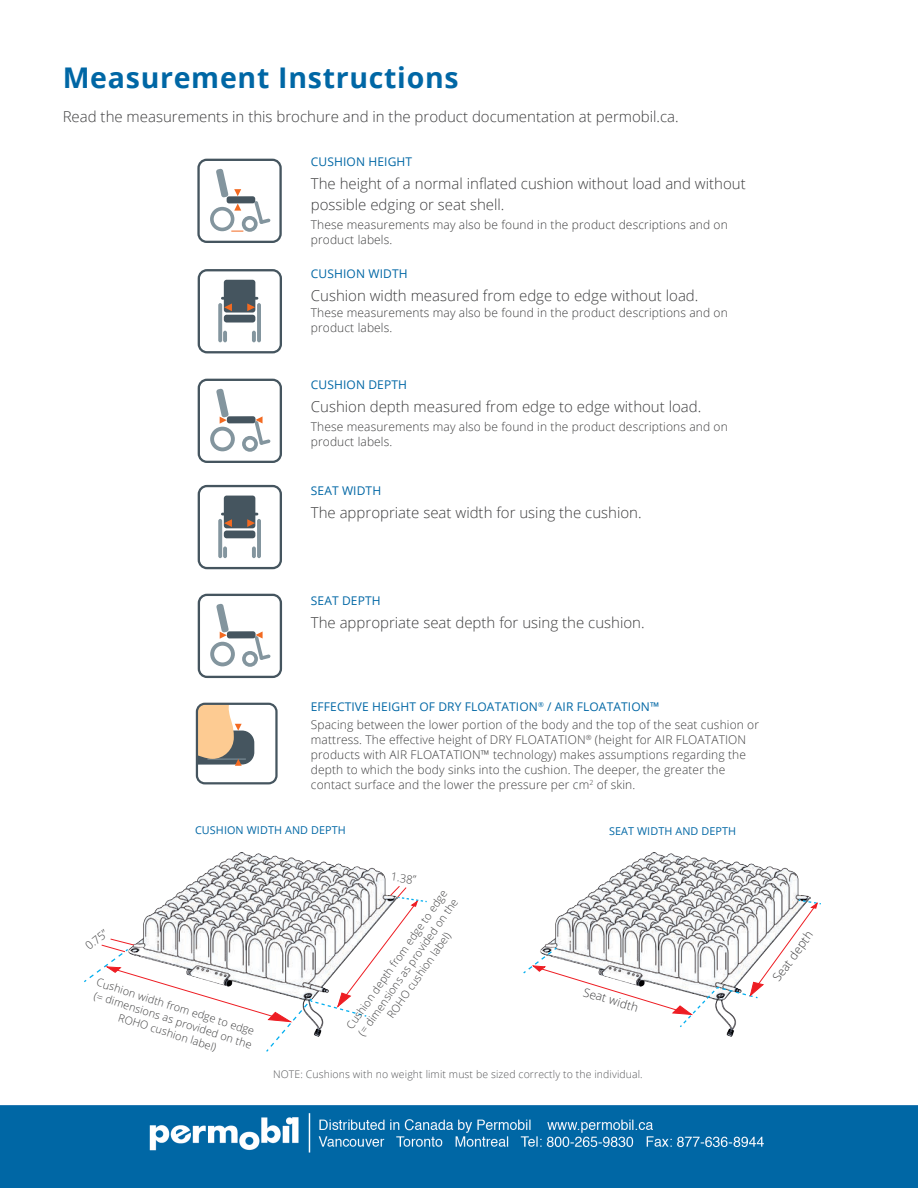
<style>
.page{position:relative;width:918px;height:1188px;background:#fff}
.page>*{position:absolute;margin:0;border:0;box-sizing:border-box;transform-origin:0 0}
.Header_1{font:700 28.5px "Open Sans";letter-spacing:.025em;color:#0067a5}
.Body_Copy{font:300 15px/21px "Open Sans";color:#3e3e3f}
.Body_Copy-2{font:300 12px/15px "Open Sans";letter-spacing:.01em;color:#3e3e3f}
.Ideal{font:12px "Open Sans";letter-spacing:.01em;color:#0067a5}
.t1{font:300 11.85px "Open Sans";color:#3e3e3f}
.t2{font:300 11.1px "Open Sans";color:#3e3e3f}
.t3{font:300 10.8px/13.4px "Open Sans";color:#3e3e3f;text-align:center}
.Dimensions{font:10.8px "Open Sans";letter-spacing:.01em;color:#0067a5}
.Dimensions-2{font:300 10.5px "Open Sans";letter-spacing:.01em;color:#57585a}
</style>
<div class="page">
<svg style="left:198px;top:269px;width:84px;height:84px"></svg>
<svg style="left:198px;top:485px;width:84px;height:84px"></svg>
<svg style="left:198px;top:379px;width:84px;height:84px"></svg>
<div style="left:227px;top:416px;width:29px;height:7px;background:#45555f;border-radius:3px"></div>
<div style="left:210px;top:427px;width:25px;height:24px;border:4px solid #83959e;border-radius:50%"></div>
<svg style="left:198px;top:594px;width:84px;height:84px"></svg>
<div style="left:227px;top:631px;width:29px;height:7px;background:#45555f;border-radius:3px"></div>
<div style="left:210px;top:642px;width:25px;height:24px;border:4px solid #83959e;border-radius:50%"></div>
<svg style="left:197px;top:159px;width:85px;height:84px"></svg>
<img style="left:188px;top:852px;width:198px;height:33px">
<svg style="left:84px;top:885px;width:343px;height:167px"></svg>
<img style="left:584px;top:853px;width:226px;height:184px">
<svg style="left:523px;top:899px;width:298px;height:130px"></svg>
<svg style="left:196px;top:703px;width:82px;height:81px"></svg>
<img style="left:0;top:1105px;width:918px;height:83px">
<p class="Header_1" style="left:63px;top:57px;width:397px">Measurement Instructions</p>
<p class="Body_Copy" style="left:63px;top:106px;width:618px">Read the measurements in this brochure and in the product documentation at permobil.ca.</p>
<p class="Ideal" style="left:311px;top:154px;width:103px">CUSHION HEIGHT</p>
<p class="Body_Copy" style="left:311px;top:173px;width:436px">The height of a normal inflated cushion without load and without possible edging or seat shell.</p>
<p class="Body_Copy-2" style="left:311px;top:217px;width:418px">These measurements may also be found in the product descriptions and on product labels.</p>
<p class="Ideal" style="left:311px;top:265px;width:98px">CUSHION WIDTH</p>
<p class="Body_Copy" style="left:311px;top:285px;width:389px">Cushion width measured from edge to edge without load.</p>
<p class="Body_Copy-2" style="left:311px;top:305px;width:418px">These measurements may also be found in the product descriptions and on product labels.</p>
<p class="Ideal" style="left:311px;top:377px;width:98px">CUSHION DEPTH</p>
<p class="Body_Copy" style="left:311px;top:396px;width:392px">Cushion depth measured from edge to edge without load.</p>
<p class="Body_Copy-2" style="left:311px;top:419px;width:418px">These measurements may also be found in the product descriptions and on product labels.</p>
<p class="Ideal" style="left:311px;top:483px;width:72px">SEAT WIDTH</p>
<p class="Body_Copy" style="left:311px;top:502px;width:332px">The appropriate seat width for using the cushion.</p>
<p class="Ideal" style="left:311px;top:592px;width:71px">SEAT DEPTH</p>
<p class="Body_Copy" style="left:311px;top:612px;width:335px">The appropriate seat depth for using the cushion.</p>
<p class="Ideal" style="left:311px;top:699px;width:350px">EFFECTIVE HEIGHT OF DRY FLOATATION<sup>®</sup> / AIR FLOATATION™</p>
<p class="Body_Copy-2" style="left:311px;top:716px;width:450px">Spacing between the lower portion of the body and the top of the seat cushion or mattress. The effective height of DRY FLOATATION<sup>®</sup> (height for AIR FLOATATION products with AIR FLOATATION™ technology) makes assumptions regarding the depth to which the body sinks into the cushion. The deeper, the greater the contact surface and the lower the pressure per cm<sup>2</sup> of skin.</p>
<p class="Dimensions" style="left:195px;top:823px;width:152px">CUSHION WIDTH AND DEPTH</p>
<p class="Dimensions" style="left:609px;top:824px;width:129px">SEAT WIDTH AND DEPTH</p>
<p class="t2" style="left:82px;top:942px;width:27px;rotate:-40deg">0.75”</p>
<p class="t3" style="left:99px;top:975px;width:166px;rotate:18deg">Cushion width from edge to edge</p>
<p class="t3" style="left:97px;top:988px;width:166px;rotate:18deg">(= dimensions as provided on the<br>ROHO cushion label)</p>
<p class="t2" style="left:392px;top:869px;width:27px;rotate:8deg">1.38”</p>
<p class="t3" style="left:343px;top:1024px;width:168px;rotate:-55deg">Cushion depth from edge to edge</p>
<p class="t3" style="left:355px;top:1031px;width:166px;rotate:-55deg">(= dimensions as provided on the<br>ROHO cushion label)</p>
<p class="t1" style="left:586px;top:984px;width:58px;rotate:17deg">Seat width</p>
<p class="Dimensions-2" style="left:273px;top:1067px;width:371px">NOTE: Cushions with no weight limit must be sized correctly to the individual.</p>
<p class="t1" style="left:769px;top:975px;width:61px;rotate:-54deg">Seat depth</p>
</div>
